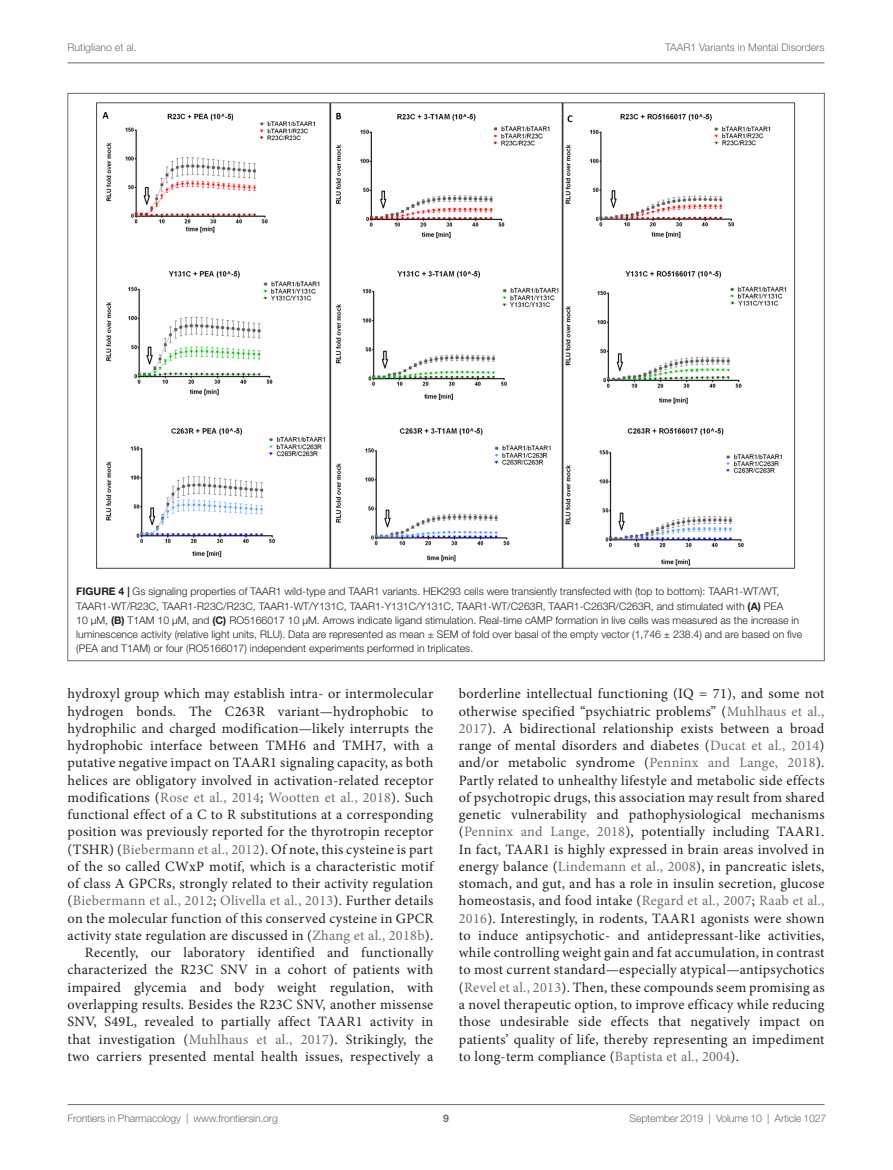
<style>
.page{position:relative;width:893px;height:1170px;background:#fff}
.page>*{position:absolute;margin:0;border:0;box-sizing:border-box;transform-origin:0 0}
.T{font:14.25px/17.2px "Minion Pro";letter-spacing:.02em;color:#231f20;text-align:justify}
.FC{font:300 10.5px/14.2px "Helvetica Neue LT Std";color:#231f20}
.t1{font:300 10.5px "Helvetica Neue LT Std";letter-spacing:-.015em;color:#6c6d70}
.t2{font:700 10.5px "Helvetica Neue LT Std";color:#6c6d70}
.s1{font-weight:700}
.s2{color:#6c6d70}
</style>
<div class="page">
<hr style="left:68px;top:63px;width:756px;height:1px;background:#6c6d70">
<hr style="left:68px;top:1104px;width:756px;height:1px;background:#6c6d70">
<img style="left:96px;top:102px;width:700px;height:466px">
<p class="t1" style="left:68px;top:41px;width:71px">Rutigliano et al.</p>
<p class="t1" style="left:665px;top:41px;width:161px">TAAR1 Variants in Mental Disorders</p>
<p class="FC" style="left:76px;top:584px;width:727px"><span class="s1">FIGURE 4 |</span> Gs signaling properties of TAAR1 wild-type and TAAR1 variants. HEK293 cells were transiently transfected with (top to bottom): TAAR1-WT/WT, TAAR1-WT/R23C, TAAR1-R23C/R23C, TAAR1-WT/Y131C, TAAR1-Y131C/Y131C, TAAR1-WT/C263R, TAAR1-C263R/C263R, and stimulated with <span class="s1">(A)</span> PEA<br>10 μM, <span class="s1">(B)</span> T1AM 10 μM, and <span class="s1">(C)</span> RO5166017 10 μM. Arrows indicate ligand stimulation. Real-time cAMP formation in live cells was measured as the increase in luminescence activity (relative light units, RLU). Data are represented as mean ± SEM of fold over basal of the empty vector (1,746 ± 238.4) and are based on five (PEA and T1AM) or four (RO5166017) independent experiments performed in triplicates.</p>
<p class="T" style="left:68px;top:685px;width:367px">hydroxyl group which may establish intra- or intermolecular hydrogen bonds. The C263R variant—hydrophobic to hydrophilic and charged modification—likely interrupts the hydrophobic interface between TMH6 and TMH7, with a putative negative impact on TAAR1 signaling capacity, as both helices are obligatory involved in activation-related receptor modifications (<span class="s2">Rose et al., 2014</span>; <span class="s2">Wootten et al., 2018</span>). Such functional effect of a C to R substitutions at a corresponding position was previously reported for the thyrotropin receptor (TSHR) (<span class="s2">Biebermann et al., 2012</span>). Of note, this cysteine is part of the so called CWxP motif, which is a characteristic motif of class A GPCRs, strongly related to their activity regulation (<span class="s2">Biebermann et al., 2012</span>; <span class="s2">Olivella et al., 2013</span>). Further details on the molecular function of this conserved cysteine in GPCR activity state regulation are discussed in (<span class="s2">Zhang et al., 2018b</span>).</p>
<p class="T" style="left:68px;top:944px;width:367px;text-indent:17px">Recently, our laboratory identified and functionally characterized the R23C SNV in a cohort of patients with impaired glycemia and body weight regulation, with overlapping results. Besides the R23C SNV, another missense SNV, S49L, revealed to partially affect TAAR1 activity in that investigation (<span class="s2">Muhlhaus et al., 2017</span>). Strikingly, the two carriers presented mental health issues, respectively a</p>
<p class="T" style="left:459px;top:685px;width:367px">borderline intellectual functioning (IQ = 71), and some not otherwise specified “psychiatric problems” (<span class="s2">Muhlhaus et al., 2017</span>). A bidirectional relationship exists between a broad range of mental disorders and diabetes (<span class="s2">Ducat et al., 2014</span>) and/or metabolic syndrome (<span class="s2">Penninx and Lange, 2018</span>).<br>Partly related to unhealthy lifestyle and metabolic side effects of psychotropic drugs, this association may result from shared genetic vulnerability and pathophysiological mechanisms (<span class="s2">Penninx and Lange, 2018</span>), potentially including TAAR1.<br>In fact, TAAR1 is highly expressed in brain areas involved in energy balance (<span class="s2">Lindemann et al., 2008</span>), in pancreatic islets, stomach, and gut, and has a role in insulin secretion, glucose homeostasis, and food intake (<span class="s2">Regard et al., 2007</span>; <span class="s2">Raab et al., 2016</span>). Interestingly, in rodents, TAAR1 agonists were shown to induce antipsychotic- and antidepressant-like activities, while controlling weight gain and fat accumulation, in contrast to most current standard—especially atypical—antipsychotics (<span class="s2">Revel et al., 2013</span>). Then, these compounds seem promising as a novel therapeutic option, to improve efficacy while reducing those undesirable side effects that negatively impact on patients’ quality of life, thereby representing an impediment to long-term compliance (<span class="s2">Baptista et al., 2004</span>).</p>
<p class="t1" style="left:68px;top:1111px;width:212px">Frontiers in Pharmacology | www.frontiersin.org</p>
<p class="t2" style="left:443px;top:1111px;width:7px">9</p>
<p class="t1" style="left:630px;top:1111px;width:198px">September 2019 | Volume 10 | Article 1027</p>
</div>
